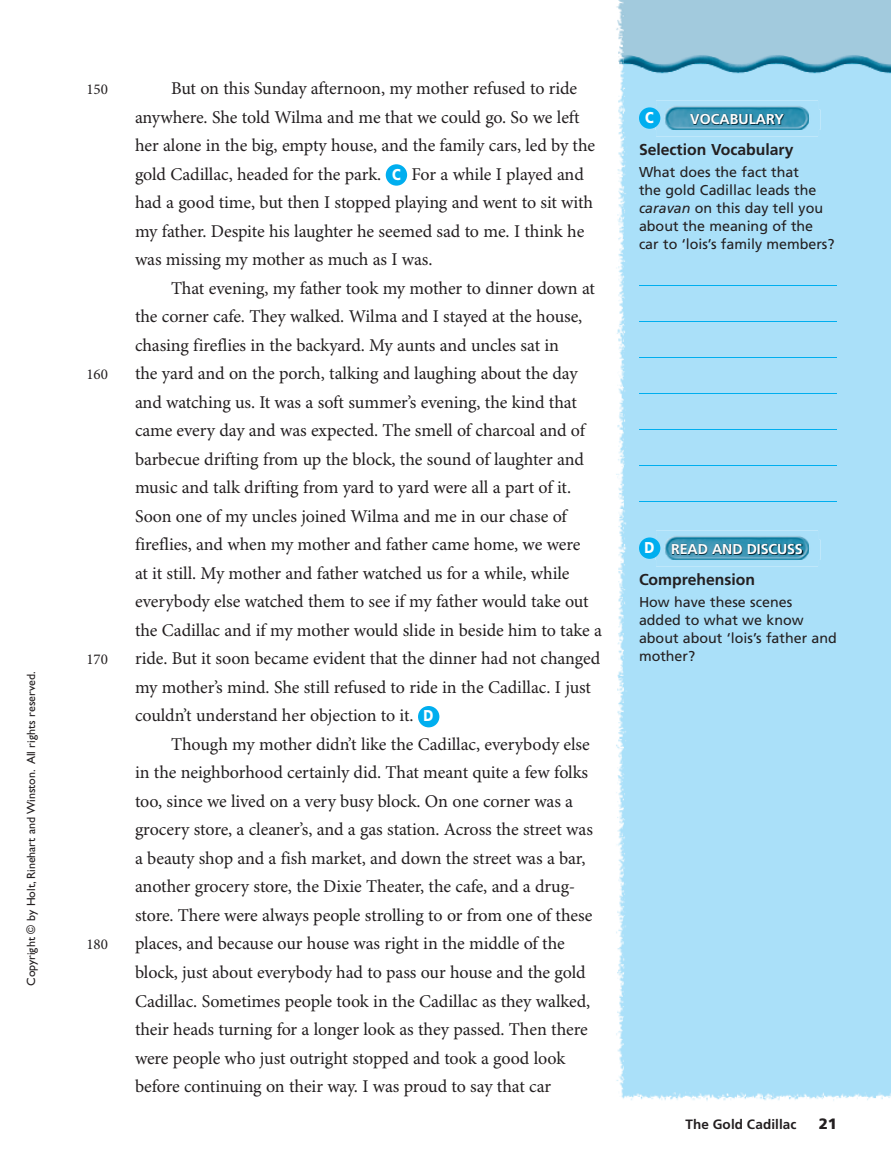
<style>
.page{position:relative;width:891px;height:1175px;background:#fff}
.page>*{position:absolute;margin:0;border:0;box-sizing:border-box;transform-origin:0 0}
.t1{font:18px "Minion Pro";letter-spacing:-.005em;color:#231f20}
.t2{font:700 15.75px "Frutiger LT Std";color:#231f20}
.t3{font:900 15.6px "Frutiger LT Std";color:#fff;scale:.82 1}
.t4{font:15px "Minion Pro";color:#231f20}
.t5{font:900 15px "Frutiger LT Std";color:#231f20}
.t6{font:14.25px/18px "Frutiger LT Std";color:#231f20}
.t7{font:700 14.25px "Frutiger LT Std";letter-spacing:-.01em;color:#fff}
.t8{font:700 13.5px "Frutiger LT Std";letter-spacing:.01em;color:#231f20}
.t9{font:12px "Gill Sans Std";color:#231f20}
.s1{font-family:"Frutiger LT Std";font-weight:900;font-size:15.6px;color:#fff}
.s2{font-style:italic}
.s3{font-weight:900;font-size:15.6px}
</style>
<div class="page">
<img style="left:616px;top:0;width:275px;height:1101px">
<div style="left:386px;top:164px;width:21px;height:22px;background:#00aeef;border-radius:50%"></div>
<div style="left:418px;top:706px;width:21px;height:21px;background:#00aeef;border-radius:50%"></div>
<img style="left:656px;top:530px;width:162px;height:36px">
<img style="left:656px;top:540px;width:162px;height:20px">
<div style="left:639px;top:537px;width:21px;height:22px;background:#00aeef;border-radius:50%"></div>
<img style="left:656px;top:100px;width:162px;height:36px">
<img style="left:656px;top:110px;width:162px;height:20px">
<div style="left:639px;top:107px;width:21px;height:22px;background:#00aeef;border-radius:50%"></div>
<hr style="left:639px;top:285px;width:198px;height:1px;background:#00aeef">
<hr style="left:639px;top:321px;width:198px;height:1px;background:#00aeef">
<hr style="left:639px;top:357px;width:198px;height:1px;background:#00aeef">
<hr style="left:639px;top:393px;width:198px;height:1px;background:#00aeef">
<hr style="left:639px;top:429px;width:198px;height:1px;background:#00aeef">
<hr style="left:639px;top:465px;width:198px;height:1px;background:#00aeef">
<hr style="left:639px;top:501px;width:198px;height:1px;background:#00aeef">
<p class="t9" style="left:27px;top:985px;width:316px;rotate:-90deg">Copyright © by Holt, Rinehart and Winston. All rights reserved.</p>
<p class="t4" style="left:86px;top:83px;width:23px">150</p>
<p class="t4" style="left:86px;top:368px;width:23px">160</p>
<p class="t4" style="left:86px;top:653px;width:23px">170</p>
<p class="t4" style="left:86px;top:938px;width:23px">180</p>
<p class="t1" style="left:171px;top:81px;width:408px">But on this Sunday afternoon, my mother refused to ride</p>
<p class="t1" style="left:135px;top:110px;width:446px">anywhere. She told Wilma and me that we could go. So we left</p>
<p class="t1" style="left:135px;top:138px;width:462px">her alone in the big, empty house, and the family cars, led by the</p>
<p class="t1" style="left:135px;top:167px;width:450px">gold Cadillac, headed for the park. <span class="s1">C</span> For a while I played and</p>
<p class="t1" style="left:135px;top:195px;width:460px">had a good time, but then I stopped playing and went to sit with</p>
<p class="t1" style="left:135px;top:224px;width:451px">my father. Despite his laughter he seemed sad to me. I think he</p>
<p class="t1" style="left:135px;top:252px;width:299px">was missing my mother as much as I was.</p>
<p class="t1" style="left:171px;top:281px;width:425px">That evening, my father took my mother to dinner down at</p>
<p class="t1" style="left:135px;top:309px;width:449px">the corner cafe. They walked. Wilma and I stayed at the house,</p>
<p class="t1" style="left:135px;top:338px;width:426px">chasing fireflies in the backyard. My aunts and uncles sat in</p>
<p class="t1" style="left:135px;top:366px;width:444px">the yard and on the porch, talking and laughing about the day</p>
<p class="t1" style="left:135px;top:395px;width:443px">and watching us. It was a soft summer’s evening, the kind that</p>
<p class="t1" style="left:135px;top:423px;width:452px">came every day and was expected. The smell of charcoal and of</p>
<p class="t1" style="left:135px;top:452px;width:450px">barbecue drifting from up the block, the sound of laughter and</p>
<p class="t1" style="left:135px;top:480px;width:438px">music and talk drifting from yard to yard were all a part of it.</p>
<p class="t1" style="left:135px;top:509px;width:433px">Soon one of my uncles joined Wilma and me in our chase of</p>
<p class="t1" style="left:135px;top:537px;width:447px">fireflies, and when my mother and father came home, we were</p>
<p class="t1" style="left:135px;top:566px;width:436px">at it still. My mother and father watched us for a while, while</p>
<p class="t1" style="left:135px;top:594px;width:455px">everybody else watched them to see if my father would take out</p>
<p class="t1" style="left:135px;top:623px;width:469px">the Cadillac and if my mother would slide in beside him to take a</p>
<p class="t1" style="left:135px;top:651px;width:467px">ride. But it soon became evident that the dinner had not changed</p>
<p class="t1" style="left:135px;top:680px;width:458px">my mother’s mind. She still refused to ride in the Cadillac. I just</p>
<p class="t1" style="left:135px;top:708px;width:300px">couldn’t understand her objection to it. <span class="s1">D</span></p>
<p class="t1" style="left:171px;top:737px;width:420px">Though my mother didn’t like the Cadillac, everybody else</p>
<p class="t1" style="left:135px;top:765px;width:455px">in the neighborhood certainly did. That meant quite a few folks</p>
<p class="t1" style="left:135px;top:794px;width:440px">too, since we lived on a very busy block. On one corner was a</p>
<p class="t1" style="left:135px;top:822px;width:459px">grocery store, a cleaner’s, and a gas station. Across the street was</p>
<p class="t1" style="left:135px;top:851px;width:452px">a beauty shop and a fish market, and down the street was a bar,</p>
<p class="t1" style="left:135px;top:879px;width:442px">another grocery store, the Dixie Theater, the cafe, and a drug-</p>
<p class="t1" style="left:135px;top:908px;width:459px">store. There were always people strolling to or from one of these</p>
<p class="t1" style="left:135px;top:936px;width:431px">places, and because our house was right in the middle of the</p>
<p class="t1" style="left:135px;top:965px;width:452px">block, just about everybody had to pass our house and the gold</p>
<p class="t1" style="left:135px;top:993px;width:457px">Cadillac. Sometimes people took in the Cadillac as they walked,</p>
<p class="t1" style="left:135px;top:1022px;width:454px">their heads turning for a longer look as they passed. Then there</p>
<p class="t1" style="left:135px;top:1050px;width:432px">were people who just outright stopped and took a good look</p>
<p class="t1" style="left:135px;top:1079px;width:418px">before continuing on their way. I was proud to say that car</p>
<p class="t3" style="left:645px;top:111px;width:12px">C</p>
<p class="t7" style="left:690px;top:113px;width:95px">VOCABULARY</p>
<p class="t2" style="left:639px;top:143px;width:156px">Selection Vocabulary</p>
<p class="t6" style="left:639px;top:164px;width:197px">What does the fact that<br>the gold Cadillac leads the <span class="s2">caravan</span> on this day tell you about the meaning of the car to ‘lois’s family members?</p>
<p class="t7" style="left:645px;top:543px;width:160px"><span class="s3">D</span> READ AND DISCUSS</p>
<p class="t2" style="left:639px;top:573px;width:118px">Comprehension</p>
<p class="t6" style="left:639px;top:594px;width:199px">How have these scenes added to what we know about about ‘lois’s father and mother?</p>
<p class="t8" style="left:685px;top:1119px;width:113px">The Gold Cadillac</p>
<p class="t5" style="left:819px;top:1118px;width:20px">21</p>
</div>
